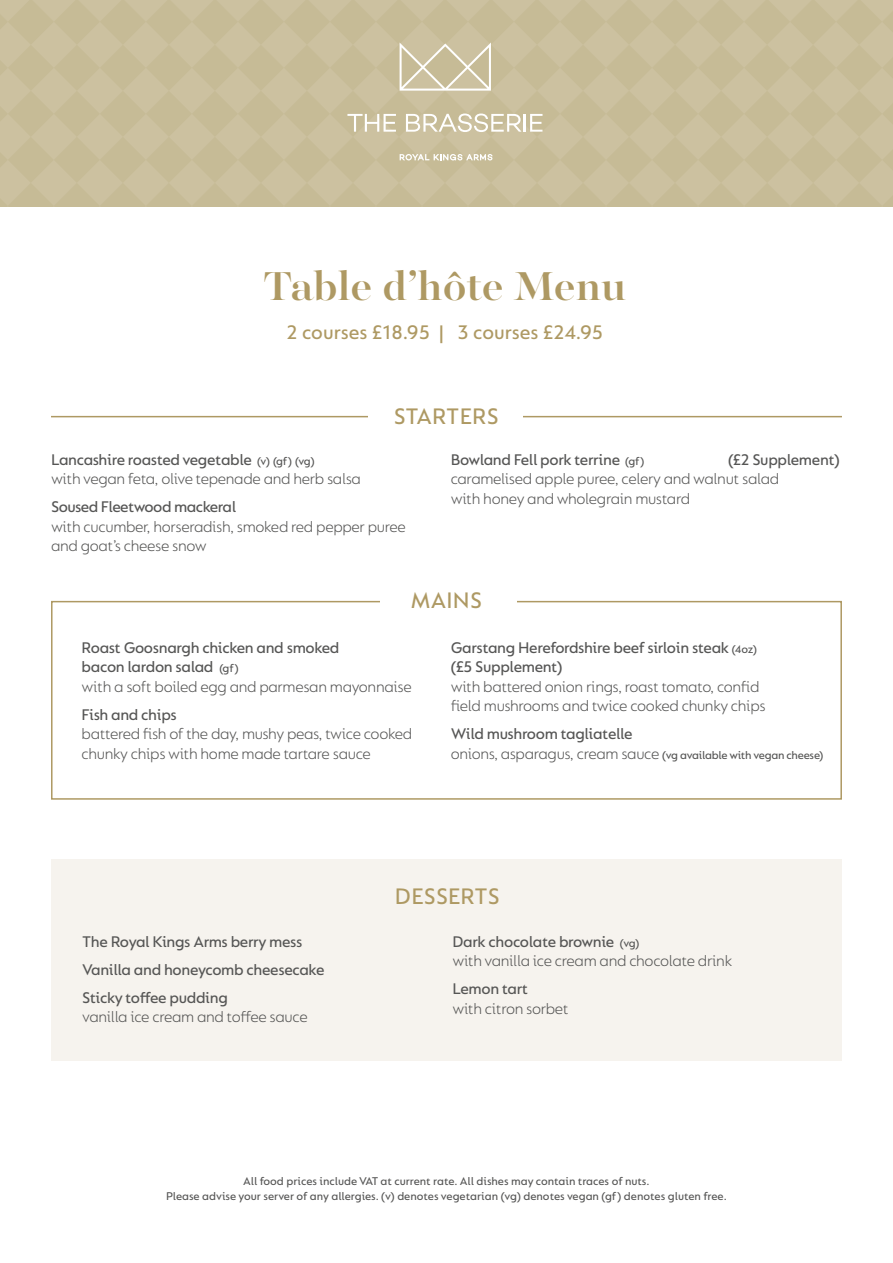
<style>
.page{position:relative;width:893px;height:1263px;background:#fff}
.page>*{position:absolute;margin:0;border:0;box-sizing:border-box;transform-origin:0 0}
.t1{font:500 45px "Majesti Banner";color:#ae9963}
.t2{font:500 24px "FS Lucas";letter-spacing:.01em;color:#ae9963}
.t3{font:500 21px "FS Lucas";color:#ae9963}
.t4{font:300 16.5px/19.5px "FS Lucas";letter-spacing:-.02em;color:#565655}
.t5{font:500 16.5px/19.5px "FS Lucas";letter-spacing:-.02em;color:#565655}
.t6{font:500 12px/15px "FS Lucas";color:#565655;text-align:center}
.t7{font:500 12px "FS Lucas";letter-spacing:-.02em;color:#565655}
.s1{font-weight:500}
.s2{font-weight:500;font-size:12px}
.s3{font-size:12px}
.s4{font-weight:300}
.s5{font-weight:300;font-size:16.5px}
</style>
<div class="page">
<div style="left:51px;top:859px;width:791px;height:202px;background:#f6f3ee"></div>
<hr style="left:51px;top:416px;width:791px;height:1px;background:#ae9963">
<div style="left:51px;top:601px;width:791px;height:199px;border:2px solid #ae9963"></div>
<div style="left:380px;top:583px;width:137px;height:34px;background:#fff"></div>
<div style="left:368px;top:399px;width:155px;height:34px;background:#fff"></div>
<div style="left:0;top:0;width:893px;height:207px;background:#cabf9c"></div>
<p class="t1" style="left:263px;top:257px;width:364px">Table d’hôte Menu</p>
<p class="t3" style="left:287px;top:320px;width:318px">2 courses £18.95 | 3 courses £24.95</p>
<p class="t2" style="left:394px;top:402px;width:106px">STARTERS</p>
<p class="t4" style="left:51px;top:449px;width:312px"><span class="s1">Lancashire roasted vegetable</span> <span class="s2">(v) (gf) (vg)<br></span>with vegan feta, olive tepenade and herb salsa</p>
<p class="t4" style="left:51px;top:497px;width:356px"><span class="s1">Soused Fleetwood mackeral<br></span>with cucumber, horseradish, smoked red pepper puree and goat’s cheese snow</p>
<p class="t5" style="left:451px;top:449px;width:195px">Bowland Fell pork terrine <span class="s3">(gf)</span></p>
<p class="t4" style="left:451px;top:449px;width:390px;text-indent:277px"><span class="s1">(£2 Supplement) </span>caramelised apple puree, celery and walnut salad<br>with honey and wholegrain mustard</p>
<p class="t2" style="left:410px;top:587px;width:73px">MAINS</p>
<p class="t5" style="left:82px;top:637px;width:332px">Roast Goosnargh chicken and smoked<br>bacon lardon salad <span class="s3">(gf)<br></span><span class="s4">with a soft boiled egg and parmesan mayonnaise</span></p>
<p class="t4" style="left:82px;top:704px;width:332px"><span class="s1">Fish and chips<br></span>battered fish of the day, mushy peas, twice cooked chunky chips with home made tartare sauce</p>
<p class="t4" style="left:451px;top:637px;width:316px"><span class="s1">Garstang Herefordshire beef sirloin steak</span> <span class="s2">(4oz) </span><span class="s1">(£5 Supplement)<br></span>with battered onion rings, roast tomato, confid field mushrooms and twice cooked chunky chips</p>
<p class="t5" style="left:451px;top:724px;width:183px">Wild mushroom tagliatelle</p>
<p class="t7" style="left:451px;top:748px;width:374px"><span class="s5">onions, asparagus, cream sauce</span> (vg available with vegan cheese)</p>
<p class="t5" style="left:82px;top:931px;width:222px">The Royal Kings Arms berry mess</p>
<p class="t5" style="left:82px;top:959px;width:244px">Vanilla and honeycomb cheesecake</p>
<p class="t4" style="left:82px;top:987px;width:227px"><span class="s1">Sticky toffee pudding<br></span>vanilla ice cream and toffee sauce</p>
<p class="t2" style="left:395px;top:882px;width:106px">DESSERTS</p>
<p class="t4" style="left:452px;top:931px;width:281px"><span class="s1">Dark chocolate brownie</span> <span class="s2">(vg)<br></span>with vanilla ice cream and chocolate drink</p>
<p class="t4" style="left:452px;top:979px;width:118px"><span class="s1">Lemon tart<br></span>with citron sorbet</p>
<p class="t6" style="left:166px;top:1173px;width:562px">All food prices include VAT at current rate. All dishes may contain traces of nuts.<br>Please advise your server of any allergies. (v) denotes vegetarian (vg) denotes vegan (gf ) denotes gluten free.</p>
</div>
